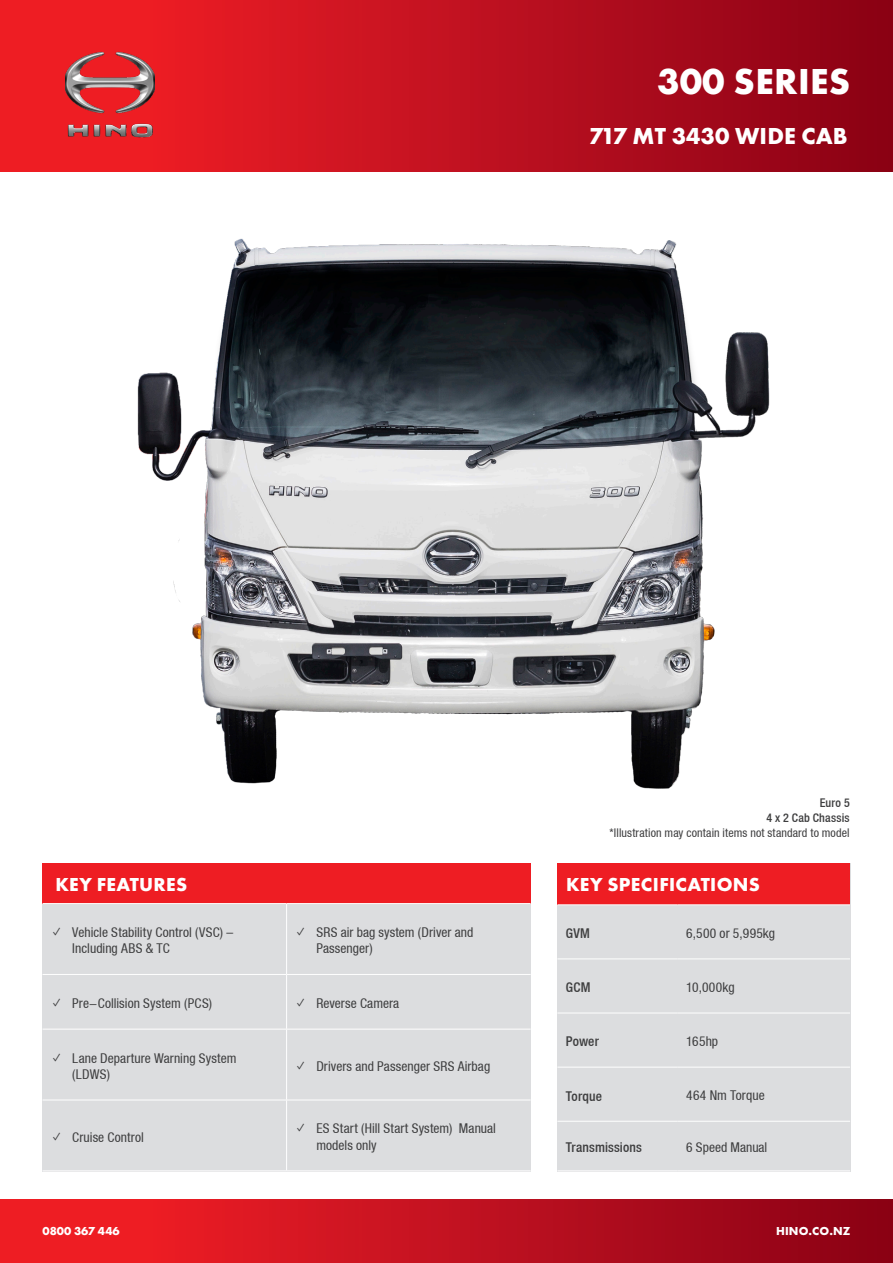
<style>
.page{position:relative;width:893px;height:1263px;background:#fff}
.page>*{position:absolute;margin:0;border:0;box-sizing:border-box;transform-origin:0 0}
.Page_Header_-_Large{font:700 37.5px "Futura PT";letter-spacing:.01em;color:#fff}
.Page_Header_-_Small{font:700 24px "Futura PT";color:#fff}
.Table_Body{font:700 19.5px "Futura PT";letter-spacing:.015em;color:#fff}
.Table_Body-2{font:condensed 13.5px/16.2px "Helvetica Neue LT";letter-spacing:.005em;color:#3e3e3f}
.Table_Body-3{font:500 condensed 13.5px "Helvetica Neue LT";letter-spacing:.01em;color:#3e3e3f}
.Table_Body-4{font:condensed 12px/15px "Helvetica Neue LT";letter-spacing:.01em;color:#3e3e3f;text-align:right}
.t1{font:700 12px "Futura PT";letter-spacing:.005em;color:#fff}
.Table_Body-5{font:500 condensed 12px "Helvetica Neue LT";color:#3e3e3f}
.s1{font-family:"Sofia Pro";font-weight:300;font-stretch:normal}
.s2{font-weight:500}
</style>
<div class="page">
<img style="left:137px;top:238px;width:633px;height:551px">
<div style="left:0;top:0;width:893px;height:171px;background:linear-gradient(to right,#fb2127,#8b0217)"></div>
<img style="left:65px;top:47px;width:90px;height:95px">
<div style="left:0;top:1199px;width:893px;height:64px;background:linear-gradient(to right,#fb2127,#8b0217)"></div>
<div style="left:557px;top:863px;width:293px;height:308px;background:#dcdddf"></div>
<div style="left:557px;top:863px;width:293px;height:42px;background:#ee1d23"></div>
<hr style="left:557px;top:904px;width:121px;height:1px;background:#fff">
<hr style="left:678px;top:904px;width:172px;height:1px;background:#fff">
<hr style="left:557px;top:958px;width:121px;height:1px;background:#fff">
<hr style="left:678px;top:958px;width:172px;height:1px;background:#fff">
<hr style="left:557px;top:1013px;width:121px;height:1px;background:#fff">
<hr style="left:678px;top:1013px;width:172px;height:1px;background:#fff">
<hr style="left:557px;top:1067px;width:121px;height:1px;background:#fff">
<hr style="left:557px;top:1121px;width:121px;height:1px;background:#fff">
<hr style="left:557px;top:1170px;width:121px;height:1px;background:#fff">
<hr style="left:678px;top:1170px;width:172px;height:1px;background:#fff">
<hr style="left:678px;top:1067px;width:172px;height:1px;background:#fff">
<hr style="left:678px;top:1121px;width:172px;height:1px;background:#fff">
<div style="left:43px;top:863px;width:488px;height:308px;background:#dcdddf"></div>
<div style="left:43px;top:863px;width:488px;height:40px;background:#ee1d23"></div>
<hr style="left:286px;top:975px;width:1px;height:54px;background:#fff">
<hr style="left:286px;top:1029px;width:1px;height:70px;background:#fff">
<hr style="left:286px;top:1100px;width:1px;height:70px;background:#fff">
<hr style="left:43px;top:1029px;width:244px;height:1px;background:#fff">
<hr style="left:287px;top:1029px;width:244px;height:1px;background:#fff">
<hr style="left:43px;top:1099px;width:244px;height:1px;background:#fff">
<hr style="left:287px;top:1099px;width:244px;height:1px;background:#fff">
<hr style="left:43px;top:1170px;width:244px;height:1px;background:#fff">
<hr style="left:287px;top:1170px;width:244px;height:1px;background:#fff">
<hr style="left:43px;top:903px;width:244px;height:1px;background:#fff">
<hr style="left:43px;top:974px;width:244px;height:1px;background:#fff">
<hr style="left:287px;top:903px;width:244px;height:1px;background:#fff">
<hr style="left:287px;top:974px;width:244px;height:1px;background:#fff">
<hr style="left:286px;top:904px;width:1px;height:70px;background:#fff">
<p class="Page_Header_-_Large" style="left:657px;top:58px;width:195px">300 SERIES</p>
<p class="Page_Header_-_Small" style="left:589px;top:121px;width:260px">717 MT 3430 WIDE CAB</p>
<p class="Table_Body" style="left:55px;top:872px;width:133px">KEY FEATURES</p>
<p class="Table_Body-2" style="left:72px;top:924px;width:162px;text-indent:-21px"><span class="s1">✓</span> Vehicle Stability Control (VSC) –<br>Including ABS &amp; TC</p>
<p class="Table_Body-2" style="left:316px;top:924px;width:159px;text-indent:-21px"><span class="s1">✓</span> SRS air bag system (Driver and<br>Passenger)</p>
<p class="Table_Body-2" style="left:51px;top:995px;width:163px"><span class="s1">✓</span> Pre-Collision System (PCS)</p>
<p class="Table_Body-2" style="left:295px;top:995px;width:106px"><span class="s1">✓</span> Reverse Camera</p>
<p class="Table_Body-2" style="left:72px;top:1049px;width:166px;text-indent:-21px"><span class="s1">✓</span> Lane Departure Warning System (LDWS)</p>
<p class="Table_Body-2" style="left:295px;top:1058px;width:197px"><span class="s1">✓</span> Drivers and Passenger SRS Airbag</p>
<p class="Table_Body-2" style="left:51px;top:1128px;width:94px"><span class="s1">✓</span> Cruise Control</p>
<p class="Table_Body-2" style="left:316px;top:1120px;width:181px;text-indent:-21px"><span class="s1">✓</span> ES Start (Hill Start System) Manual models only</p>
<p class="Table_Body-5" style="left:820px;top:795px;width:32px">Euro 5</p>
<p class="Table_Body-4" style="left:609px;top:810px;width:242px"><span class="s2">4 x 2 Cab Chassis<br></span>*Illustration may contain items not standard to model</p>
<p class="Table_Body" style="left:566px;top:872px;width:195px">KEY SPECIFICATIONS</p>
<p class="Table_Body-3" style="left:566px;top:925px;width:26px">GVM</p>
<p class="Table_Body-2" style="left:686px;top:925px;width:90px">6,500 or 5,995kg</p>
<p class="Table_Body-3" style="left:566px;top:979px;width:26px">GCM</p>
<p class="Table_Body-2" style="left:686px;top:979px;width:50px">10,000kg</p>
<p class="Table_Body-3" style="left:566px;top:1034px;width:34px">Power</p>
<p class="Table_Body-2" style="left:686px;top:1033px;width:33px">165hp</p>
<p class="Table_Body-3" style="left:566px;top:1088px;width:38px">Torque</p>
<p class="Table_Body-2" style="left:686px;top:1087px;width:80px">464 Nm Torque</p>
<p class="Table_Body-3" style="left:566px;top:1140px;width:77px">Transmissions</p>
<p class="Table_Body-2" style="left:686px;top:1139px;width:83px">6 Speed Manual</p>
<p class="t1" style="left:43px;top:1223px;width:79px">0800 367 446</p>
<p class="t1" style="left:776px;top:1223px;width:76px">HINO.CO.NZ</p>
</div>
